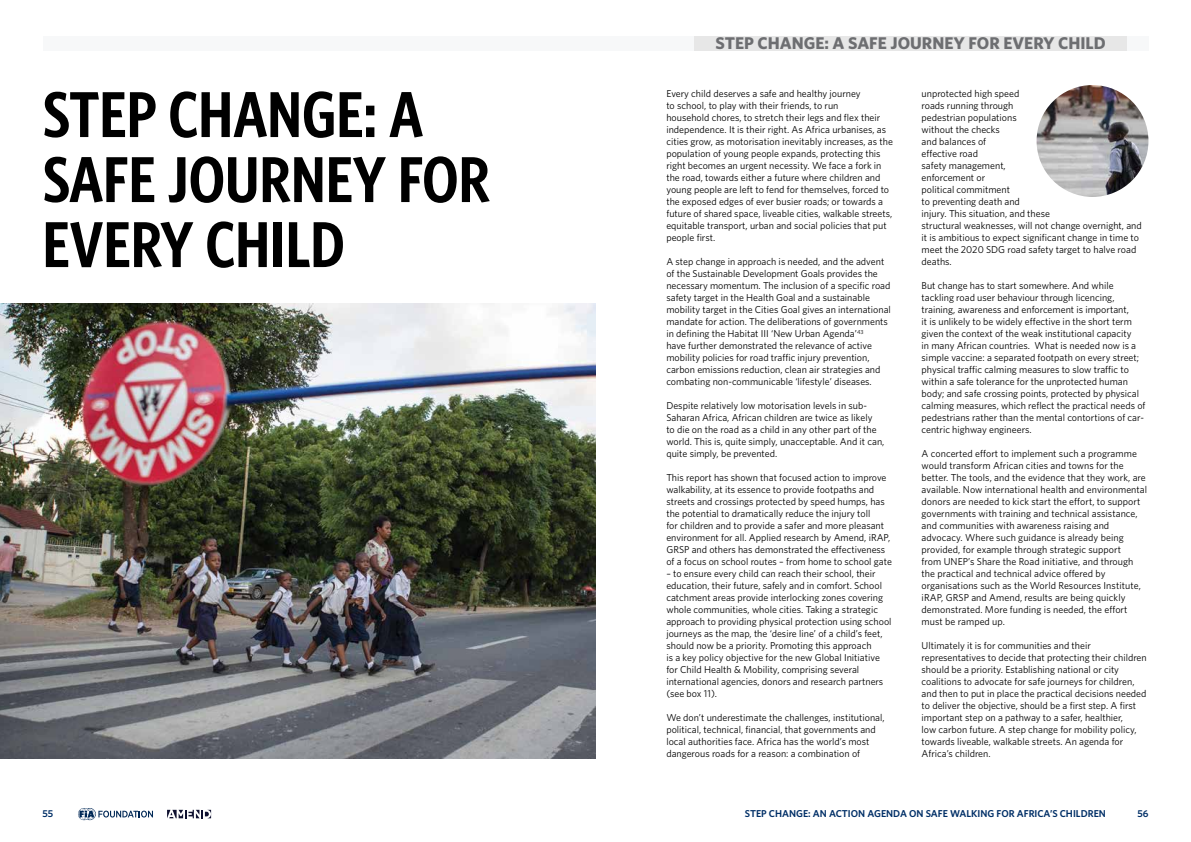
<style>
.page{position:relative;width:1191px;height:842px;background:#fff}
.page>*{position:absolute;margin:0;border:0;box-sizing:border-box;transform-origin:0 0}
.t1{font:600 65px/65px "Whitney Condensed";color:#000}
.t2{font:700 17px "Whitney";color:#6d6e71}
.t3{font:10px/12px "Whitney";color:#000}
.t4{font:600 10px "Whitney";color:#002f67}
</style>
<div class="page">
<svg style="left:78px;top:808px;width:75px;height:12px"></svg>
<div style="left:43px;top:36px;width:1105px;height:14px;background:#f7f8f9"></div>
<div style="left:694px;top:36px;width:433px;height:14px;background:#e7e7e7"></div>
<svg style="left:167px;top:810px;width:44px;height:8px"></svg>
<img style="left:0;top:303px;width:595px;height:455px">
<img style="left:1036px;top:85px;width:112px;height:112px;border-radius:56px">
<h1 class="t1" style="left:43px;top:79px;width:449px">STEP CHANGE: A<br>SAFE JOURNEY FOR<br>EVERY CHILD</h1>
<h2 class="t2" style="left:715px;top:32px;width:392px">STEP CHANGE: A SAFE JOURNEY FOR EVERY CHILD</h2>
<p class="t3" style="left:666px;top:87px;width:228px">Every child deserves a safe and healthy journey<br>to school, to play with their friends, to run<br>household chores, to stretch their legs and flex their independence. It is their right. As Africa urbanises, as cities grow, as motorisation inevitably increases, as the population of young people expands, protecting this right becomes an urgent necessity. We face a fork in the road, towards either a future where children and young people are left to fend for themselves, forced to the exposed edges of ever busier roads; or towards a future of shared space, liveable cities, walkable streets, equitable transport, urban and social policies that put people first.</p>
<p class="t3" style="left:666px;top:255px;width:226px">A step change in approach is needed, and the advent of the Sustainable Development Goals provides the necessary momentum. The inclusion of a specific road safety target in the Health Goal and a sustainable mobility target in the Cities Goal gives an international mandate for action. The deliberations of governments in defining the Habitat III ‘New Urban Agenda’<sup>43<br></sup>have further demonstrated the relevance of active mobility policies for road traffic injury prevention, carbon emissions reduction, clean air strategies and combating non-communicable ‘lifestyle’ diseases.</p>
<p class="t3" style="left:666px;top:399px;width:220px">Despite relatively low motorisation levels in sub-Saharan Africa, African children are twice as likely<br>to die on the road as a child in any other part of the world. This is, quite simply, unacceptable. And it can, quite simply, be prevented.</p>
<p class="t3" style="left:666px;top:471px;width:227px">This report has shown that focused action to improve walkability, at its essence to provide footpaths and streets and crossings protected by speed humps, has the potential to dramatically reduce the injury toll<br>for children and to provide a safer and more pleasant environment for all. Applied research by Amend, iRAP, GRSP and others has demonstrated the effectiveness of a focus on school routes – from home to school gate</p>
<p class="t3" style="left:666px;top:567px;width:227px">– to ensure every child can reach their school, their education, their future, safely and in comfort. School catchment areas provide interlocking zones covering whole communities, whole cities. Taking a strategic approach to providing physical protection using school journeys as the map, the ‘desire line’ of a child’s feet, should now be a priority. Promoting this approach<br>is a key policy objective for the new Global Initiative for Child Health &amp; Mobility, comprising several international agencies, donors and research partners (see box 11).</p>
<p class="t3" style="left:666px;top:711px;width:220px">We don’t underestimate the challenges, institutional, political, technical, financial, that governments and local authorities face. Africa has the world’s most dangerous roads for a reason: a combination of</p>
<p class="t3" style="left:921px;top:87px;width:222px">unprotected high speed<br>roads running through<br>pedestrian populations<br>without the checks<br>and balances of<br>effective road<br>safety management,<br>enforcement or<br>political commitment<br>to preventing death and<br>injury. This situation, and these<br>structural weaknesses, will not change overnight, and it is ambitious to expect significant change in time to meet the 2020 SDG road safety target to halve road deaths.</p>
<p class="t3" style="left:921px;top:279px;width:225px">But change has to start somewhere. And while tackling road user behaviour through licencing, training, awareness and enforcement is important,<br>it is unlikely to be widely effective in the short term given the context of the weak institutional capacity<br>in many African countries. What is needed now is a simple vaccine: a separated footpath on every street; physical traffic calming measures to slow traffic to within a safe tolerance for the unprotected human body; and safe crossing points, protected by physical calming measures, which reflect the practical needs of pedestrians rather than the mental contortions of car&shy;centric highway engineers.</p>
<p class="t3" style="left:921px;top:447px;width:227px">A concerted effort to implement such a programme would transform African cities and towns for the better. The tools, and the evidence that they work, are available. Now international health and environmental donors are needed to kick start the effort, to support governments with training and technical assistance, and communities with awareness raising and advocacy. Where such guidance is already being provided, for example through strategic support<br>from UNEP’s Share the Road initiative, and through the practical and technical advice offered by organisations such as the World Resources Institute, iRAP, GRSP and Amend, results are being quickly demonstrated. More funding is needed, the effort must be ramped up.</p>
<p class="t3" style="left:921px;top:639px;width:227px">Ultimately it is for communities and their representatives to decide that protecting their children should be a priority. Establishing national or city coalitions to advocate for safe journeys for children, and then to put in place the practical decisions needed to deliver the objective, should be a first step. A first important step on a pathway to a safer, healthier,<br>low carbon future. A step change for mobility policy, towards liveable, walkable streets. An agenda for Africa’s children.</p>
<p class="t4" style="left:43px;top:807px;width:12px">55</p>
<p class="t4" style="left:745px;top:807px;width:362px">STEP CHANGE: AN ACTION AGENDA ON SAFE WALKING FOR AFRICA’S CHILDREN</p>
<p class="t4" style="left:1137px;top:807px;width:13px">56</p>
</div>
